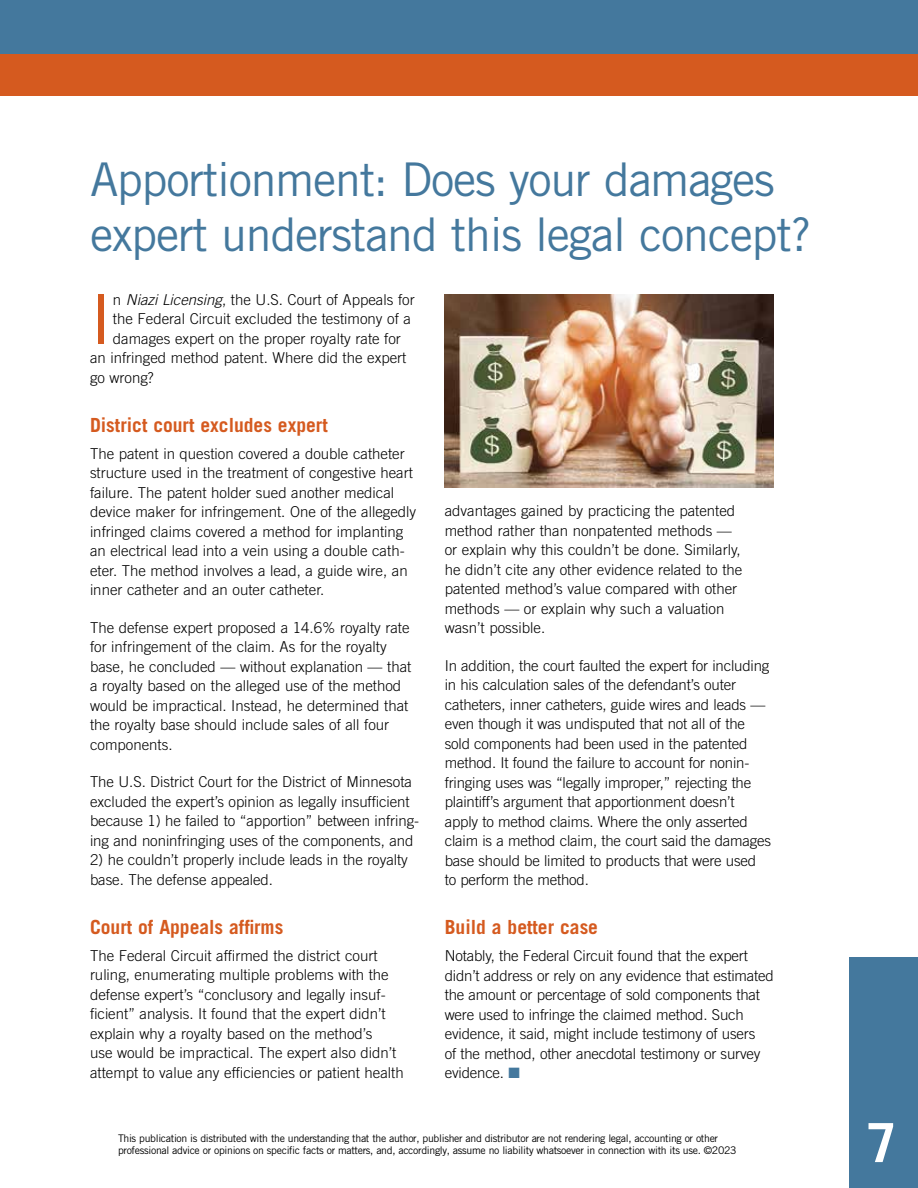
<style>
.page{position:relative;width:918px;height:1188px;background:#fff}
.page>*{position:absolute;margin:0;border:0;box-sizing:border-box;transform-origin:0 0}
.t1{font:69px "Trade Gothic LT Std";color:#d55a1f}
.t2{font:700 54px "Trade Gothic LT Std";color:#fff}
.t3{font:46.5px/55.8px "Trade Gothic LT Std";letter-spacing:-.025em;color:#44789d}
.t4{font:700 19.5px "Trade Gothic LT Std";color:#d55a1f}
.t5{font:300 15px/19.5px "Trade Gothic LT Std";color:#000}
.t6{font:10.5px/12.6px "Trade Gothic LT Std";letter-spacing:-.03em;color:#000}
.s1{font-style:italic}
.s2{color:#44789d}
</style>
<div class="page">
<div style="left:0;top:0;width:918px;height:56px;background:#44789d"></div>
<div style="left:0;top:54px;width:918px;height:41px;background:#d55a1f"></div>
<div style="left:849px;top:958px;width:69px;height:230px;background:#44789d"></div>
<img style="left:445px;top:294px;width:329px;height:194px">
<h3 class="t3" style="left:90px;top:151px;width:723px">Apportionment: Does your damages expert understand this legal concept?</h3>
<h1 class="t1" style="left:90px;top:278px;width:24px">I</h1>
<p class="t5" style="left:113px;top:290px;width:303px">n <span class="s1">Niazi Licensing</span>, the U.S. Court of Appeals for</p>
<p class="t5" style="left:113px;top:309px;width:299px">the Federal Circuit excluded the testimony of a</p>
<p class="t5" style="left:113px;top:329px;width:289px">damages expert on the proper royalty rate for</p>
<p class="t5" style="left:90px;top:348px;width:318px">an infringed method patent. Where did the expert</p>
<p class="t5" style="left:90px;top:368px;width:65px">go wrong?</p>
<h3 class="t4" style="left:90px;top:413px;width:239px">District court excludes expert</h3>
<p class="t5" style="left:90px;top:443px;width:328px">The patent in question covered a double catheter structure used in the treatment of congestive heart failure. The patent holder sued another medical device maker for infringement. One of the allegedly infringed claims covered a method for implanting an electrical lead into a vein using a double cath&shy;eter. The method involves a lead, a guide wire, an inner catheter and an outer catheter.</p>
<p class="t5" style="left:90px;top:617px;width:323px">The defense expert proposed a 14.6% royalty rate for infringement of the claim. As for the royalty base, he concluded — without explanation — that a royalty based on the alleged use of the method would be impractical. Instead, he determined that the royalty base should include sales of all four components.</p>
<p class="t5" style="left:90px;top:772px;width:331px">The U.S. District Court for the District of Minnesota excluded the expert’s opinion as legally insufficient because 1) he failed to “apportion” between infring&shy;ing and noninfringing uses of the components, and</p>
<p class="t5" style="left:90px;top:850px;width:319px">2) he couldn’t properly include leads in the royalty base. The defense appealed.</p>
<h3 class="t4" style="left:90px;top:915px;width:195px">Court of Appeals affirms</h3>
<p class="t5" style="left:90px;top:945px;width:315px">The Federal Circuit affirmed the district court ruling, enumerating multiple problems with the defense expert’s “conclusory and legally insuf&shy;ficient” analysis. It found that the expert didn’t explain why a royalty based on the method’s<br>use would be impractical. The expert also didn’t attempt to value any efficiencies or patient health</p>
<p class="t5" style="left:445px;top:501px;width:299px">advantages gained by practicing the patented method rather than nonpatented methods — or explain why this couldn’t be done. Similarly, he didn’t cite any other evidence related to the patented method’s value compared with other methods — or explain why such a valuation wasn’t possible.</p>
<p class="t5" style="left:445px;top:656px;width:328px">In addition, the court faulted the expert for including in his calculation sales of the defendant’s outer catheters, inner catheters, guide wires and leads — even though it was undisputed that not all of the sold components had been used in the patented method. It found the failure to account for nonin&shy;fringing uses was “legally improper,” rejecting the plaintiff’s argument that apportionment doesn’t apply to method claims. Where the only asserted claim is a method claim, the court said the damages base should be limited to products that were used to perform the method.</p>
<h3 class="t4" style="left:445px;top:915px;width:155px">Build a better case</h3>
<p class="t5" style="left:445px;top:946px;width:331px">Notably, the Federal Circuit found that the expert didn’t address or rely on any evidence that estimated the amount or percentage of sold components that were used to infringe the claimed method. Such evidence, it said, might include testimony of users<br>of the method, other anecdotal testimony or survey evidence. <span class="s2">■</span></p>
<p class="t6" style="left:118px;top:1131px;width:620px">This publication is distributed with the understanding that the author, publisher and distributor are not rendering legal, accounting or other professional advice or opinions on specific facts or matters, and, accordingly, assume no liability whatsoever in connection with its use. ©2023</p>
<h2 class="t2" style="left:867px;top:1110px;width:32px">7</h2>
</div>
